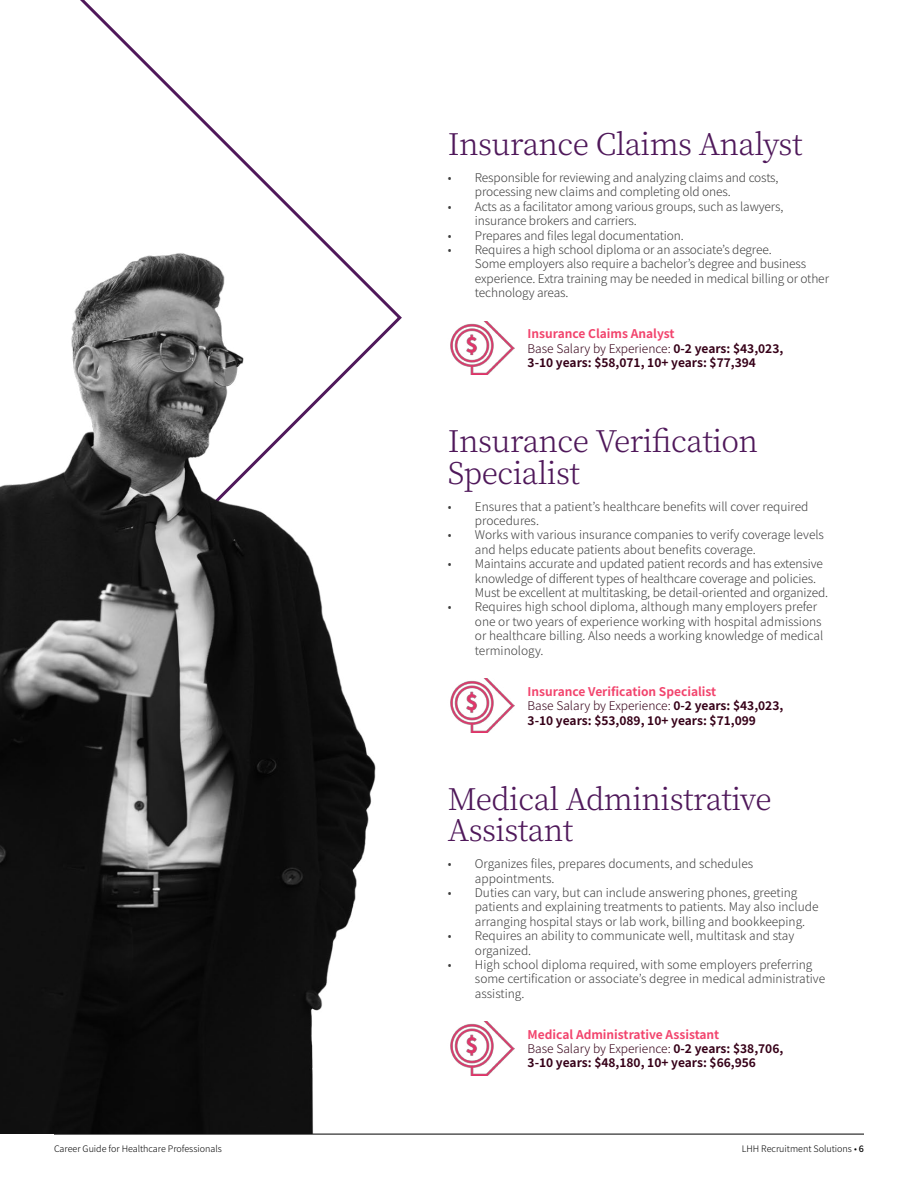
<style>
.page{position:relative;width:918px;height:1188px;background:#fff}
.page>*{position:absolute;margin:0;border:0;box-sizing:border-box;transform-origin:0 0}
.t1{font:300 30px/31.5px "Noto Serif JP";letter-spacing:-.02em;color:#4f185a}
.t2{font:300 12px/14.4px "Noto Sans JP";letter-spacing:-.01em;color:#3d3d3d}
.t3{font:700 12px/14.4px "Noto Sans JP";color:#360018}
.t4{font:300 9px "Noto Sans JP";color:#000}
.s1{color:#f2446d}
.s2{font-weight:300}
.s3{font-weight:500}
</style>
<div class="page">
<hr style="left:54px;top:1134px;width:810px;height:1px;background:#000">
<img style="left:450px;top:321px;width:65px;height:54px">
<img style="left:450px;top:679px;width:65px;height:53px">
<img style="left:450px;top:1021px;width:65px;height:54px">
<img style="left:0;top:248px;width:444px;height:886px">
<h1 class="t1" style="left:448px;top:129px;width:356px">Insurance Claims Analyst</h1>
<p class="t2" style="left:475px;top:171px;width:305px;text-indent:-27px">• Responsible for reviewing and analyzing claims and costs, processing new claims and completing old ones.</p>
<p class="t2" style="left:475px;top:199px;width:310px;text-indent:-27px">• Acts as a facilitator among various groups, such as lawyers, insurance brokers and carriers.</p>
<p class="t2" style="left:448px;top:228px;width:237px">• Prepares and files legal documentation.</p>
<p class="t2" style="left:475px;top:243px;width:356px;text-indent:-27px">• Requires a high school diploma or an associate’s degree.<br>Some employers also require a bachelor’s degree and business experience. Extra training may be needed in medical billing or other technology areas.</p>
<p class="t3" style="left:528px;top:327px;width:257px"><span class="s1">Insurance Claims Analyst<br></span><span class="s2">Base Salary by Experience:</span> 0-2 years: $43,023,<br>3-10 years: $58,071, 10+ years: $77,394</p>
<h1 class="t1" style="left:448px;top:426px;width:312px">Insurance Verification<br>Specialist</h1>
<p class="t2" style="left:475px;top:499px;width:335px;text-indent:-27px">• Ensures that a patient’s healthcare benefits will cover required procedures.</p>
<p class="t2" style="left:475px;top:528px;width:351px;text-indent:-27px">• Works with various insurance companies to verify coverage levels and helps educate patients about benefits coverage.</p>
<p class="t2" style="left:475px;top:557px;width:355px;text-indent:-27px">• Maintains accurate and updated patient records and has extensive knowledge of different types of healthcare coverage and policies.<br>Must be excellent at multitasking, be detail-oriented and organized.</p>
<p class="t2" style="left:475px;top:600px;width:350px;text-indent:-27px">• Requires high school diploma, although many employers prefer one or two years of experience working with hospital admissions or healthcare billing. Also needs a working knowledge of medical terminology.</p>
<p class="t3" style="left:528px;top:684px;width:257px"><span class="s1">Insurance Verification Specialist<br></span><span class="s2">Base Salary by Experience:</span> 0-2 years: $43,023,<br>3-10 years: $53,089, 10+ years: $71,099</p>
<h1 class="t1" style="left:448px;top:784px;width:325px">Medical Administrative<br>Assistant</h1>
<p class="t2" style="left:475px;top:857px;width:280px;text-indent:-27px">• Organizes files, prepares documents, and schedules appointments.</p>
<p class="t2" style="left:475px;top:886px;width:345px;text-indent:-27px">• Duties can vary, but can include answering phones, greeting patients and explaining treatments to patients. May also include arranging hospital stays or lab work, billing and bookkeeping.</p>
<p class="t2" style="left:475px;top:929px;width:321px;text-indent:-27px">• Requires an ability to communicate well, multitask and stay organized.</p>
<p class="t2" style="left:475px;top:958px;width:352px;text-indent:-27px">• High school diploma required, with some employers preferring some certification or associate’s degree in medical administrative assisting.</p>
<p class="t3" style="left:528px;top:1027px;width:257px"><span class="s1">Medical Administrative Assistant<br></span><span class="s2">Base Salary by Experience:</span> 0-2 years: $38,706,<br>3-10 years: $48,180, 10+ years: $66,956</p>
<p class="t4" style="left:54px;top:1144px;width:169px">Career Guide for Healthcare Professionals</p>
<p class="t4" style="left:742px;top:1144px;width:124px">LHH Recruitment Solutions • <span class="s3">6</span></p>
</div>
